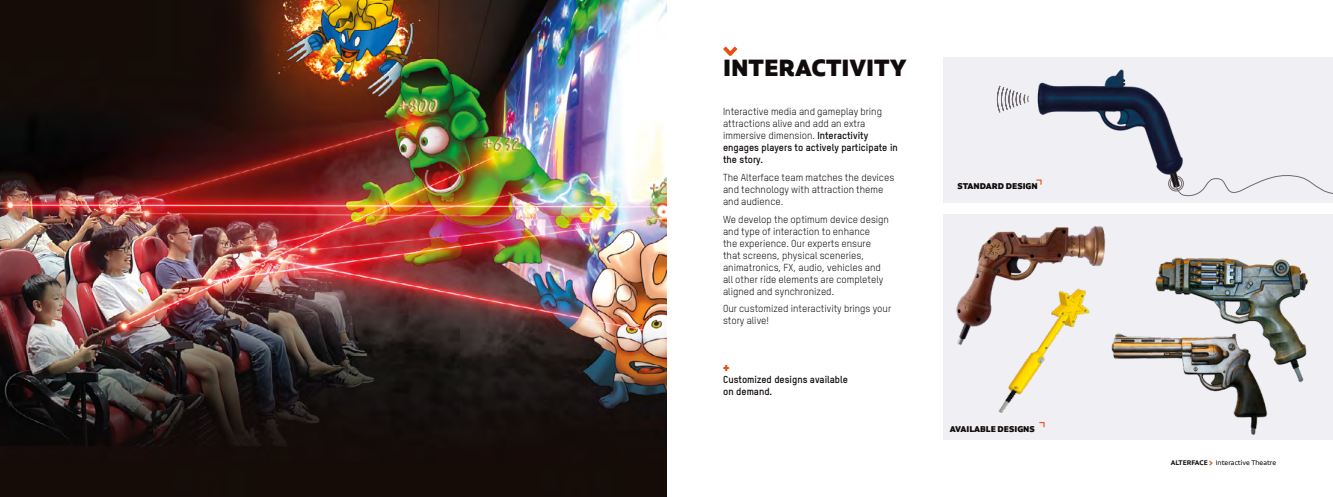
<style>
.page{position:relative;width:1333px;height:497px;background:#fff}
.page>*{position:absolute;margin:0;border:0;box-sizing:border-box;transform-origin:0 0}
.t1{font:900 28px "Aalto Sans Essential Alt";color:#110b0b}
.t2{font:900 16px "Aalto Sans Essential";color:#e94e14}
.t3{font:10px/12px "T Star Pro";color:#110b0b}
.t4{font:700 10px/12px "T Star Pro";color:#110b0b}
.t5{font:900 10px "Aalto Sans Essential";color:#110b0b}
.t6{font:8px "Aalto Sans Essential";color:#110b0b}
.s1{font-weight:700}
.s2{font-weight:600}
.s3{font-weight:700;font-size:10px;color:#e94e14}
</style>
<div class="page">
<div style="left:943px;top:57px;width:389px;height:145px;background:#f0eff3"></div>
<div style="left:943px;top:214px;width:389px;height:225px;background:#f0eff3"></div>
<img style="left:0;top:0;width:666px;height:496px">
<svg style="left:723px;top:46px;width:14px;height:10px"></svg>
<svg style="left:1039px;top:422px;width:5px;height:4px"></svg>
<svg style="left:996px;top:85px;width:6px;height:28px"></svg>
<img style="left:1002px;top:69px;width:223px;height:134px">
<img style="left:998px;top:349px;width:50px;height:63px">
<img style="left:956px;top:226px;width:150px;height:123px">
<img style="left:1155px;top:257px;width:153px;height:125px">
<img style="left:1102px;top:323px;width:168px;height:112px">
<svg style="left:1175px;top:171px;width:157px;height:29px"></svg>
<h1 class="t1" style="left:723px;top:51px;width:185px">INTERACTIVITY</h1>
<p class="t3" style="left:723px;top:105px;width:176px">Interactive media and gameplay bring attractions alive and add an extra immersive dimension. <span class="s1">Interactivity engages players to actively participate in the story.</span></p>
<p class="t3" style="left:723px;top:171px;width:173px">The Alterface team matches the devices and technology with attraction theme and audience.</p>
<p class="t3" style="left:723px;top:212px;width:167px">We develop the optimum device design and type of interaction to enhance<br>the experience. Our experts ensure that screens, physical sceneries, animatronics, FX, audio, vehicles and all other ride elements are completely aligned and synchronized.</p>
<p class="t3" style="left:723px;top:302px;width:170px">Our customized interactivity brings your story alive!</p>
<h2 class="t2" style="left:723px;top:357px;width:8px">+</h2>
<p class="t4" style="left:723px;top:372px;width:126px">Customized designs available on demand.</p>
<p class="t5" style="left:957px;top:180px;width:82px">STANDARD DESIGN</p>
<p class="t5" style="left:949px;top:422px;width:87px">AVAILABLE DESIGNS</p>
<p class="t6" style="left:1170px;top:458px;width:107px"><span class="s2">ALTERFACE</span> <span class="s3">&gt;</span> Interactive Theatre</p>
</div>
